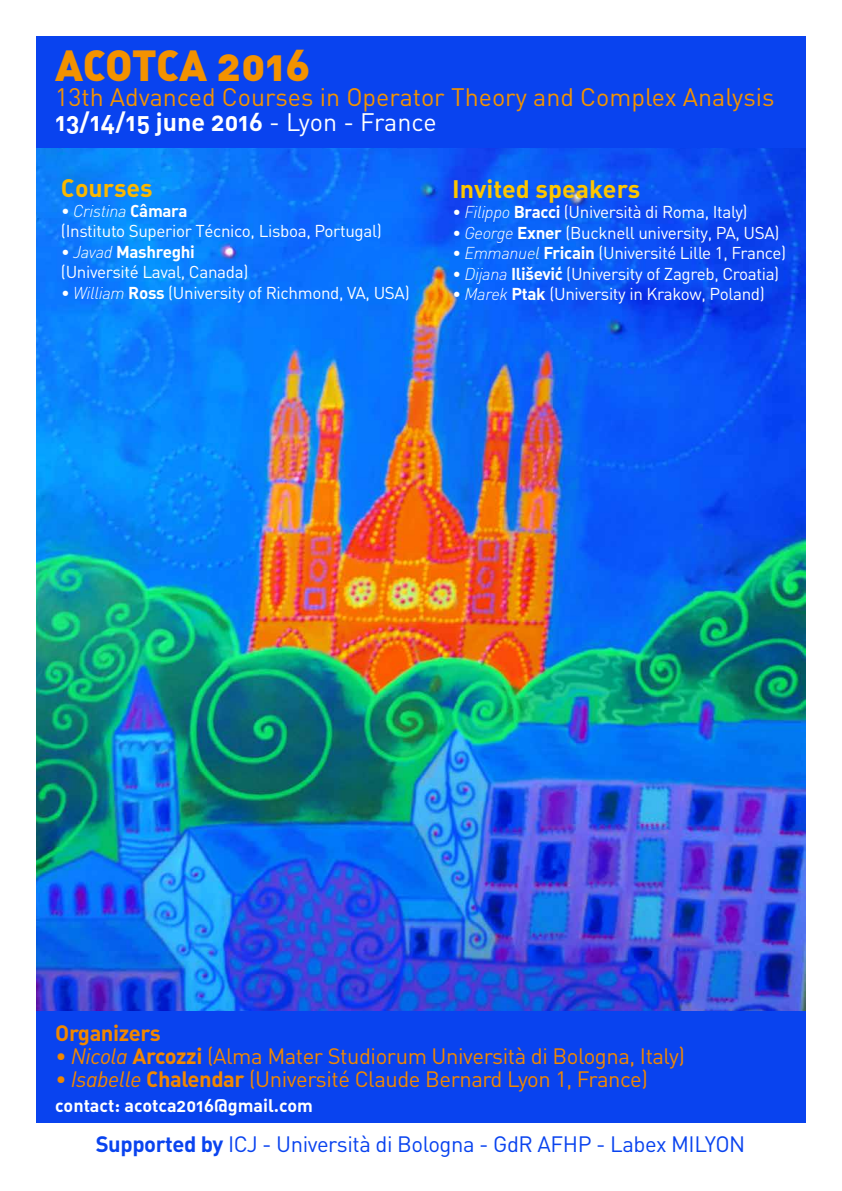
<style>
.page{position:relative;width:842px;height:1191px;background:#fff}
.page>*{position:absolute;margin:0;border:0;box-sizing:border-box;transform-origin:0 0}
.t1{font:43px "DIN Black Alternate";letter-spacing:-.01em;color:#f39200}
.t2{font:25px "DIN";color:#f39200}
.t3{font:25px "DIN Bold Alternate";color:#fff}
.t4{font:25px "DIN Bold Alternate";color:#fdc600}
.t5{font:25px "DIN Bold Alternate";color:#fbb800}
.t6{font:22px "DIN";letter-spacing:-.02em;color:#f18700}
.t7{font:22px "DIN";letter-spacing:-.02em;color:#0943ef}
.t8{font:22px "DIN Bold Alternate";letter-spacing:-.02em;color:#f18700}
.t9{font:18px "DIN Bold Alternate";color:#fff}
.t10{font:17px/20.4px "DIN";letter-spacing:-.02em;color:#fff}
.t11{font:17px "DIN Bold Alternate";letter-spacing:-.02em;color:#fff}
.s1{font-family:"DIN"}
.s2{font-weight:300;font-style:italic}
.s3{font-family:"DIN Bold Alternate"}
.s4{font-family:"DIN";font-weight:300;font-style:italic}
.s5{font-family:"DIN Regular Italic Alt"}
</style>
<div class="page">
<div style="left:36px;top:964px;width:770px;height:159px;background:#0943ef"></div>
<img style="left:36px;top:147px;width:770px;height:864px">
<div style="left:36px;top:36px;width:770px;height:111px;background:#0943ef"></div>
<h1 class="t1" style="left:55px;top:36px;width:256px">ACOTCA 2016</h1>
<h2 class="t2" style="left:55px;top:81px;width:721px">13th Advanced Courses in Operator Theory and Complex Analysis</h2>
<h2 class="t3" style="left:55px;top:105px;width:383px">13/14/15 june 2016 <span class="s1">- Lyon - France</span></h2>
<h2 class="t5" style="left:61px;top:171px;width:93px">Courses</h2>
<p class="t10" style="left:61px;top:200px;width:322px"><span class="s2">• Cristina</span> <span class="s3">Câmara<br></span>(Instituto Superior Técnico, Lisboa, Portugal)</p>
<p class="t11" style="left:61px;top:240px;width:135px"><span class="s4">• Javad</span> Mashreghi</p>
<p class="t10" style="left:61px;top:261px;width:189px">(Université Laval, Canada)</p>
<p class="t10" style="left:61px;top:282px;width:350px"><span class="s2">• William</span> <span class="s3">Ross</span> (University of Richmond, VA, USA)</p>
<h2 class="t4" style="left:452px;top:173px;width:190px">Invited speakers</h2>
<p class="t10" style="left:452px;top:202px;width:297px"><span class="s2">• Filippo</span> <span class="s3">Bracci</span> (Università di Roma, Italy)</p>
<p class="t10" style="left:452px;top:222px;width:329px"><span class="s2">• George</span> <span class="s3">Exner</span> (Bucknell university, PA, USA)</p>
<p class="t10" style="left:452px;top:242px;width:336px"><span class="s2">• Emmanuel</span> <span class="s3">Fricain</span> (Université Lille 1, France)</p>
<p class="t10" style="left:452px;top:263px;width:329px"><span class="s2">• Dijana</span> <span class="s3">Iliševic</span> (University of Zagreb, Croatia)</p>
<p class="t10" style="left:452px;top:283px;width:314px"><span class="s2">• Marek</span> <span class="s3">Ptak</span> (University in Krakow, Poland)</p>
<p class="t11" style="left:557px;top:262px;width:6px">‘</p>
<p class="t8" style="left:55px;top:1018px;width:107px">Organizers</p>
<p class="t6" style="left:55px;top:1041px;width:631px"><span class="s5">• Nicola</span> <span class="s3">Arcozzi</span> (Alma Mater Studiorum Università di Bologna, Italy)</p>
<p class="t6" style="left:55px;top:1064px;width:594px"><span class="s5">• Isabelle</span> <span class="s3">Chalendar</span> (Université Claude Bernard Lyon 1, France)</p>
<p class="t9" style="left:55px;top:1093px;width:259px">contact: acotca2016@gmail.com</p>
<p class="t7" style="left:96px;top:1130px;width:651px"><span class="s3">Supported by</span> ICJ - Università di Bologna - GdR AFHP - Labex MILYON</p>
</div>
